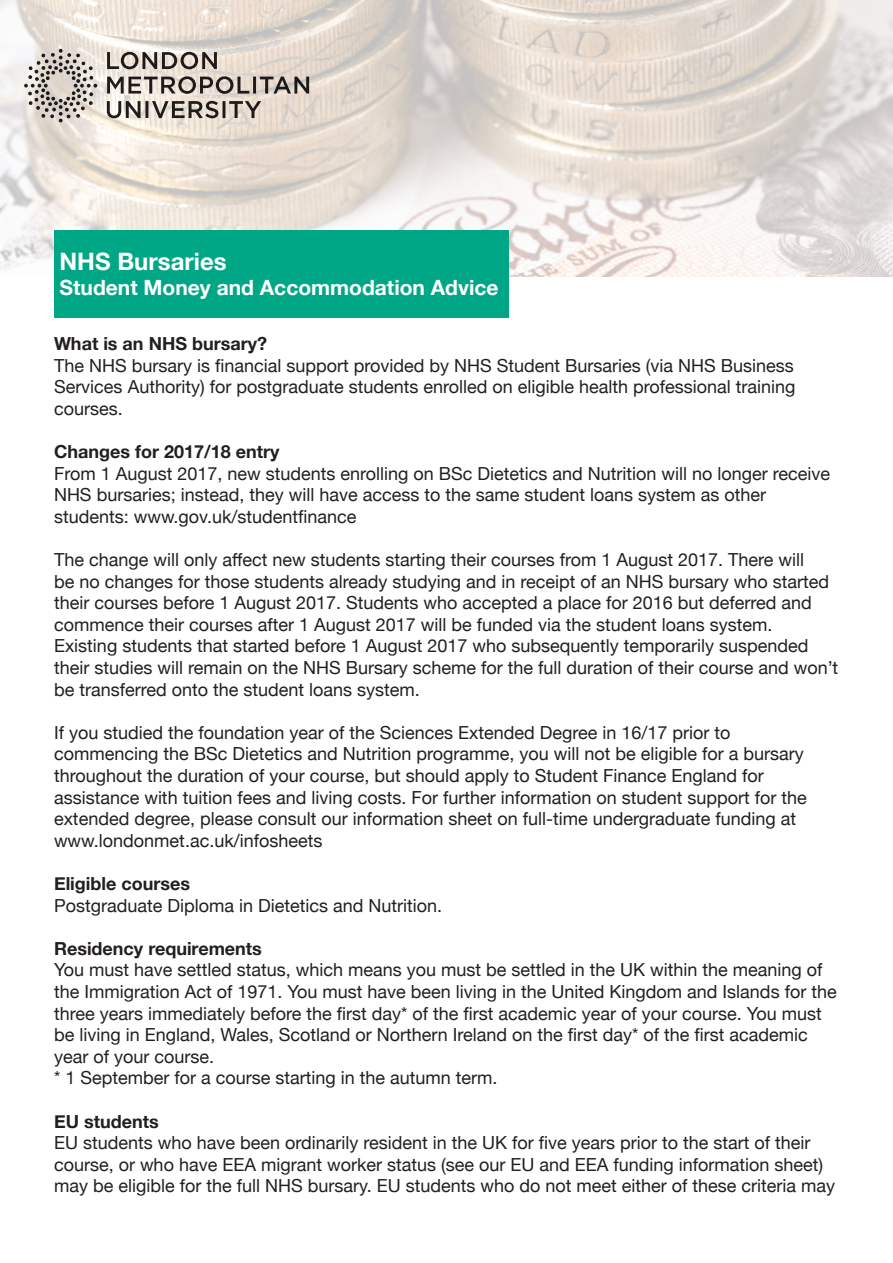
<style>
.page{position:relative;width:893px;height:1263px;background:#fff}
.page>*{position:absolute;margin:0;border:0;box-sizing:border-box;transform-origin:0 0}
.t1{font:700 24px "Helvetica Neue";color:#fff}
.t2{font:700 21px "Helvetica Neue";color:#fff}
.t3{font:18px/21.6px "Helvetica Neue";color:#231f20}
.t4{font:700 18px "Helvetica Neue";color:#231f20}
</style>
<div class="page">
<img style="left:0;top:0;width:893px;height:276px">
<div style="left:54px;top:230px;width:455px;height:88px;background:#00a786"></div>
<svg style="left:107px;top:101px;width:154px;height:17px;background:#a09892"></svg>
<svg style="left:107px;top:76px;width:202px;height:18px;background:#9f9791"></svg>
<svg style="left:107px;top:52px;width:110px;height:17px;background:#9b938d"></svg>
<svg style="left:24px;top:49px;width:73px;height:73px;background:#c2bcb6"></svg>
<h1 class="t1" style="left:60px;top:243px;width:169px">NHS Bursaries</h1>
<p class="t2" style="left:60px;top:271px;width:441px">Student Money and Accommodation Advice</p>
<p class="t4" style="left:54px;top:329px;width:215px">What is an NHS bursary?</p>
<p class="t3" style="left:54px;top:355px;width:743px;text-align:justify">The NHS bursary is financial support provided by NHS Student Bursaries (via NHS Business Services Authority) for postgraduate students enrolled on eligible health professional training courses.</p>
<p class="t4" style="left:54px;top:437px;width:227px">Changes for 2017/18 entry</p>
<p class="t3" style="left:54px;top:463px;width:778px">From 1 August 2017, new students enrolling on BSc Dietetics and Nutrition will no longer receive<br>NHS bursaries; instead, they will have access to the same student loans system as other students: www.gov.uk/studentfinance</p>
<p class="t3" style="left:54px;top:550px;width:786px">The change will only affect new students starting their courses from 1 August 2017. There will<br>be no changes for those students already studying and in receipt of an NHS bursary who started their courses before 1 August 2017. Students who accepted a place for 2016 but deferred and commence their courses after 1 August 2017 will be funded via the student loans system.<br>Existing students that started before 1 August 2017 who subsequently temporarily suspended their studies will remain on the NHS Bursary scheme for the full duration of their course and won’t be transferred onto the student loans system.</p>
<p class="t3" style="left:54px;top:723px;width:754px">If you studied the foundation year of the Sciences Extended Degree in 16/17 prior to commencing the BSc Dietetics and Nutrition programme, you will not be eligible for a bursary throughout the duration of your course, but should apply to Student Finance England for assistance with tuition fees and living costs. For further information on student support for the extended degree, please consult our information sheet on full-time undergraduate funding at www.londonmet.ac.uk/infosheets</p>
<p class="t4" style="left:54px;top:869px;width:138px">Eligible courses</p>
<p class="t3" style="left:54px;top:895px;width:390px">Postgraduate Diploma in Dietetics and Nutrition.</p>
<p class="t4" style="left:54px;top:934px;width:209px">Residency requirements</p>
<p class="t3" style="left:54px;top:960px;width:784px">You must have settled status, which means you must be settled in the UK within the meaning of the Immigration Act of 1971. You must have been living in the United Kingdom and Islands for the three years immediately before the first day* of the first academic year of your course. You must be living in England, Wales, Scotland or Northern Ireland on the first day* of the first academic year of your course.<br>* 1 September for a course starting in the autumn term.</p>
<p class="t4" style="left:54px;top:1107px;width:106px">EU students</p>
<p class="t3" style="left:54px;top:1133px;width:783px">EU students who have been ordinarily resident in the UK for five years prior to the start of their course, or who have EEA migrant worker status (see our EU and EEA funding information sheet) may be eligible for the full NHS bursary. EU students who do not meet either of these criteria may</p>
</div>
